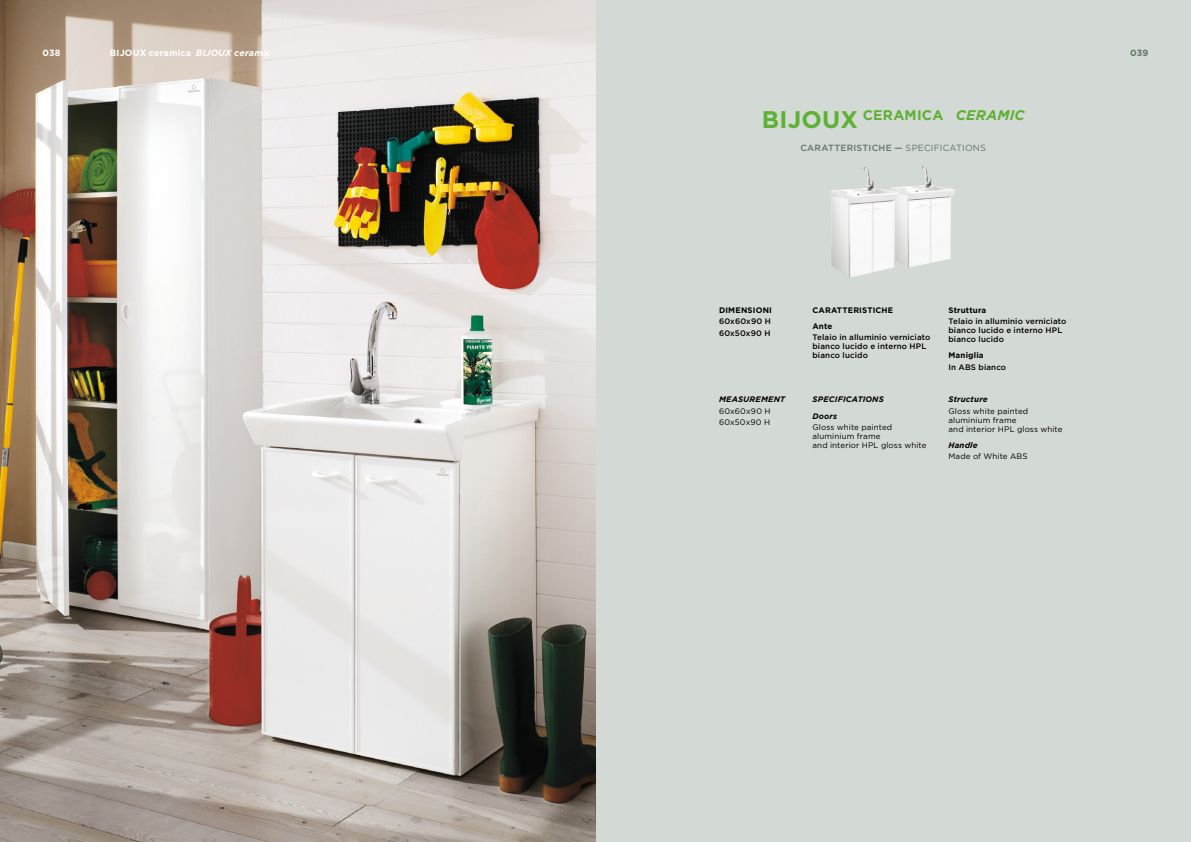
<style>
.page{position:relative;width:1191px;height:842px;background:#d3d9d4}
.page>*{position:absolute;margin:0;border:0;box-sizing:border-box;transform-origin:0 0}
.t1{font:700 14px "Gotham";letter-spacing:.01em;color:#5db133}
.t2{font:700 9px "Gotham";letter-spacing:.015em;color:#fff}
.t3{font:500 9px "Gotham";letter-spacing:.025em;color:#627660}
.t4{font:700 9px "Gotham";color:#627660}
.t5{font:500 8px/9px "Gotham";letter-spacing:.015em;color:#000}
.t6{font:8px/9px "Gotham";letter-spacing:.015em;color:#000}
.t7{font:700 8px/16px "Gotham";letter-spacing:.02em;color:#000}
.t8{font:italic 700 8px/16px "Gotham";letter-spacing:.02em;color:#000}
.s1{font-style:italic}
.s2{font-size:24px}
.s3{font-weight:400}
</style>
<div class="page">
<img style="left:0;top:0;width:595px;height:842px">
<img style="left:830px;top:166px;width:125px;height:111px">
<p class="t2" style="left:110px;top:47px;width:163px">BIJOUX ceramica <span class="s1">BIJOUX ceramic</span></p>
<p class="t2" style="left:43px;top:47px;width:20px">038</p>
<p class="t4" style="left:1130px;top:47px;width:20px">039</p>
<h1 class="t1" style="left:762px;top:107px;width:264px"><span class="s2">BIJOUX</span> CERAMICA <span class="s1">CERAMIC</span></h1>
<p class="t3" style="left:800px;top:142px;width:187px">CARATTERISTICHE — <span class="s3">SPECIFICATIONS</span></p>
<p class="t7" style="left:719px;top:302px;width:54px">DIMENSIONI</p>
<p class="t5" style="left:719px;top:315px;width:53px;line-height:11.4px">60x60x90 H<br>60x50x90 H</p>
<p class="t7" style="left:812px;top:302px;width:82px">CARATTERISTICHE<br>Ante</p>
<p class="t5" style="left:812px;top:333px;width:119px">Telaio in alluminio verniciato bianco lucido e interno HPL bianco lucido</p>
<p class="t8" style="left:719px;top:391px;width:68px">MEASUREMENT</p>
<p class="t6" style="left:719px;top:405px;width:53px;line-height:11.4px">60x60x90 H<br>60x50x90 H</p>
<p class="t8" style="left:812px;top:392px;width:73px">SPECIFICATIONS<br>Doors</p>
<p class="t6" style="left:812px;top:422px;width:115px">Gloss white painted aluminium frame<br>and interior HPL gloss white</p>
<p class="t7" style="left:948px;top:302px;width:39px">Struttura</p>
<p class="t5" style="left:948px;top:317px;width:119px">Telaio in alluminio verniciato bianco lucido e interno HPL bianco lucido</p>
<p class="t7" style="left:948px;top:347px;width:37px">Maniglia</p>
<p class="t5" style="left:948px;top:362px;width:59px">In ABS bianco</p>
<p class="t8" style="left:948px;top:391px;width:41px">Structure</p>
<p class="t6" style="left:948px;top:406px;width:115px">Gloss white painted aluminium frame<br>and interior HPL gloss white</p>
<p class="t8" style="left:948px;top:437px;width:31px">Handle</p>
<p class="t6" style="left:948px;top:452px;width:81px">Made of White ABS</p>
</div>
